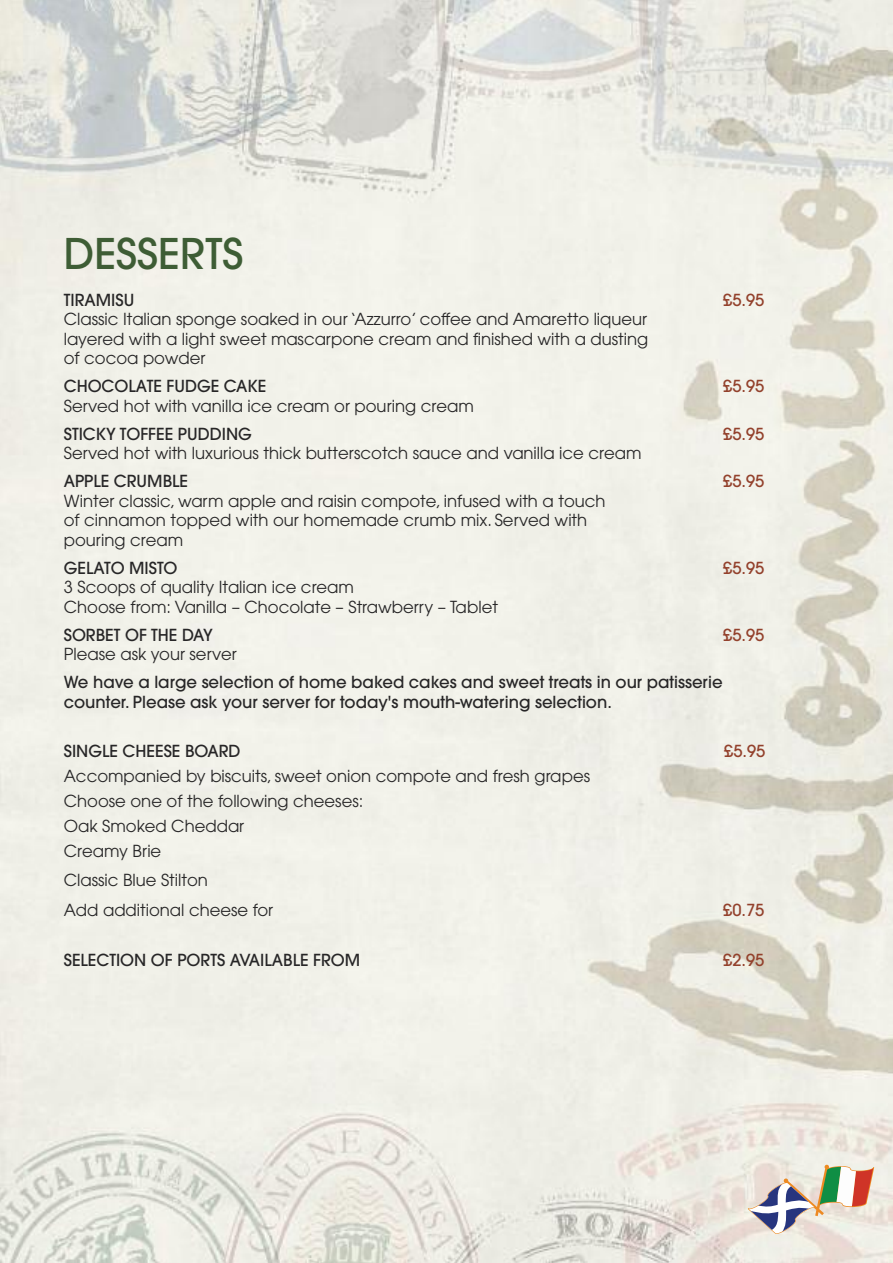
<style>
.page{position:relative;width:893px;height:1263px;background:#fff}
.page>*{position:absolute;margin:0;border:0;box-sizing:border-box;transform-origin:0 0}
.t1{font:500 42px "Avant Garde";color:#3e5d35}
.t2{font:16.5px/19.5px "Avant Garde";color:#272627}
.t3{font:500 16.5px/19.5px "Avant Garde";color:#272627}
.t4{font:500 16.5px "Avant Garde";color:#93412c}
</style>
<div class="page">
<img style="left:0;top:0;width:893px;height:1263px">
<svg style="left:744px;top:1161px;width:130px;height:73px;background:#cfc6be"></svg>
<h1 class="t1" style="left:64px;top:238px;width:181px">DESSERTS</h1>
<p class="t3" style="left:64px;top:291px;width:72px">TIRAMISU</p>
<p class="t4" style="left:723px;top:293px;width:43px">£5.95</p>
<p class="t2" style="left:64px;top:311px;width:586px;text-align:justify">Classic Italian sponge soaked in our ‘Azzurro’ coffee and Amaretto liqueur layered with a light sweet mascarpone cream and finished with a dusting of cocoa powder</p>
<p class="t3" style="left:64px;top:378px;width:204px">CHOCOLATE FUDGE CAKE</p>
<p class="t4" style="left:723px;top:380px;width:43px">£5.95</p>
<p class="t2" style="left:64px;top:397px;width:412px">Served hot with vanilla ice cream or pouring cream</p>
<p class="t3" style="left:64px;top:425px;width:190px">STICKY TOFFEE PUDDING</p>
<p class="t4" style="left:723px;top:427px;width:43px">£5.95</p>
<p class="t2" style="left:64px;top:445px;width:579px">Served hot with luxurious thick butterscotch sauce and vanilla ice cream</p>
<p class="t3" style="left:64px;top:473px;width:126px">APPLE CRUMBLE</p>
<p class="t4" style="left:723px;top:475px;width:43px">£5.95</p>
<p class="t2" style="left:64px;top:492px;width:543px">Winter classic, warm apple and raisin compote, infused with a touch of cinnamon topped with our homemade crumb mix. Served with pouring cream</p>
<p class="t3" style="left:64px;top:559px;width:115px">GELATO MISTO</p>
<p class="t4" style="left:723px;top:561px;width:43px">£5.95</p>
<p class="t2" style="left:64px;top:579px;width:436px">3 Scoops of quality Italian ice cream<br>Choose from: Vanilla – Chocolate – Strawberry – Tablet</p>
<p class="t3" style="left:64px;top:626px;width:151px">SORBET OF THE DAY</p>
<p class="t4" style="left:723px;top:628px;width:43px">£5.95</p>
<p class="t2" style="left:64px;top:646px;width:175px">Please ask your server</p>
<p class="t3" style="left:64px;top:674px;width:660px">We have a large selection of home baked cakes and sweet treats in our patisserie counter. Please ask your server for today's mouth-watering selection.</p>
<p class="t3" style="left:64px;top:743px;width:178px">SINGLE CHEESE BOARD</p>
<p class="t4" style="left:724px;top:745px;width:43px">£5.95</p>
<p class="t2" style="left:64px;top:765px;width:528px;line-height:24.8px">Accompanied by biscuits, sweet onion compote and fresh grapes<br>Choose one of the following cheeses:<br>Oak Smoked Cheddar<br>Creamy Brie</p>
<p class="t2" style="left:64px;top:867px;width:211px;line-height:29.5px">Classic Blue Stilton<br>Add additional cheese for</p>
<p class="t4" style="left:723px;top:903px;width:43px">£0.75</p>
<p class="t3" style="left:64px;top:952px;width:298px">SELECTION OF PORTS AVAILABLE FROM</p>
<p class="t4" style="left:723px;top:954px;width:43px">£2.95</p>
</div>
